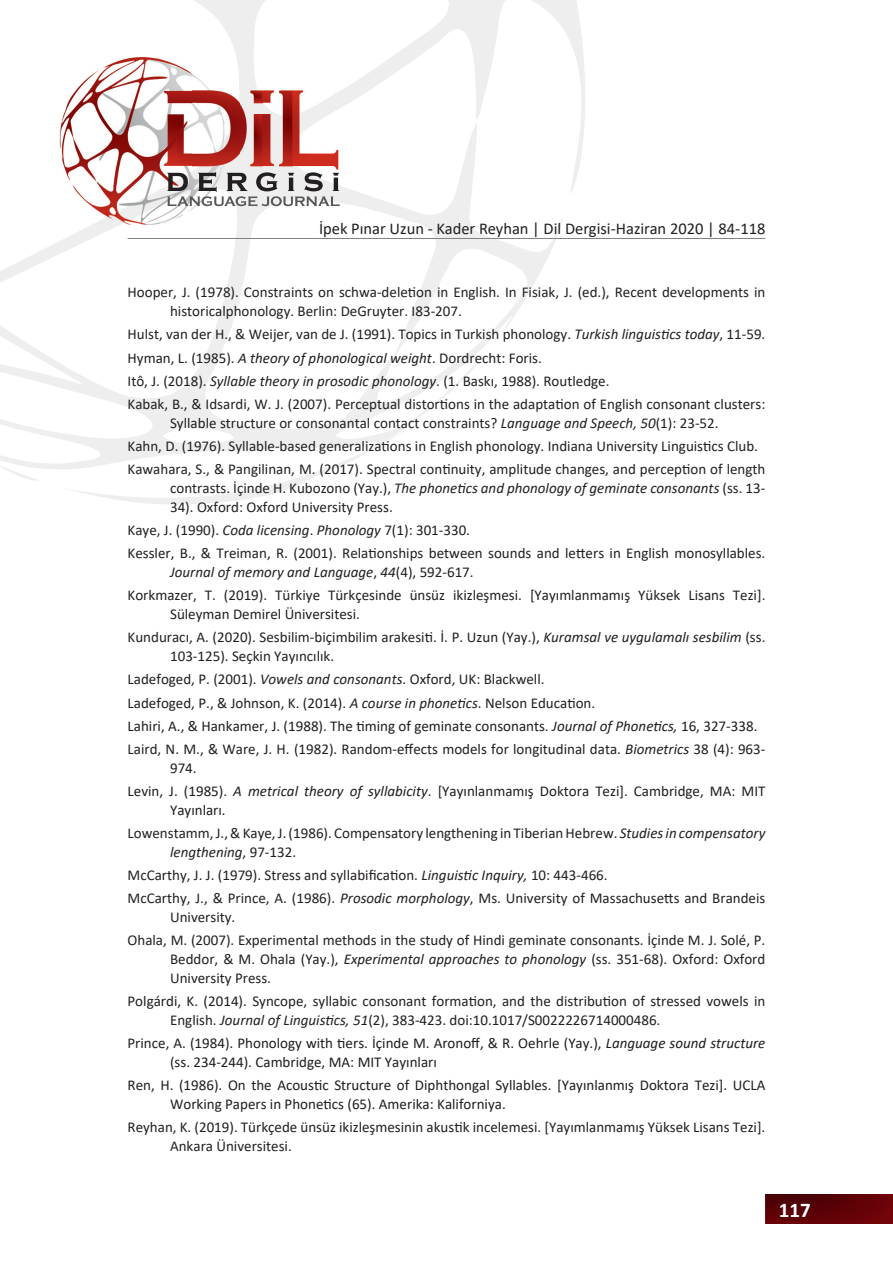
<style>
.page{position:relative;width:893px;height:1263px;background:#fff}
.page>*{position:absolute;margin:0;border:0;box-sizing:border-box;transform-origin:0 0}
.t1{font:700 21px "Calibri";color:#fff}
.t2{font:16.5px "Calibri";color:#231f20}
.t3{font:15px/23.1px "Calibri";color:#231f20}
.t4{font:15px/18.9px "Calibri";color:#211d1e}
.s1{font-style:italic}
.s2{color:#211d1e}
.s3{font-style:italic;color:#211d1e}
.s4{color:#231f20}
</style>
<div class="page">
<svg style="left:0;top:0;width:585px;height:504px"></svg>
<img style="left:192px;top:58px;width:35px;height:167px">
<img style="left:192px;top:91px;width:146px;height:79px">
<img style="left:279px;top:91px;width:13px;height:75px">
<img style="left:250px;top:114px;width:12px;height:52px">
<svg style="left:250px;top:91px;width:12px;height:13px"></svg>
<img style="left:192px;top:91px;width:47px;height:75px">
<img style="left:60px;top:57px;width:132px;height:168px">
<svg style="left:167px;top:172px;width:173px;height:34px;background:#b3b2b3"></svg>
<hr style="left:128px;top:238px;width:637px;height:1px;background:#808285">
<img style="left:765px;top:1194px;width:128px;height:30px">
<p class="t2" style="left:319px;top:217px;width:448px">İpek Pınar Uzun - Kader Reyhan | Dil Dergisi-Haziran 2020 | 84-118</p>
<p class="t3" style="left:170px;top:283px;width:597px;line-height:18.9px;text-indent:-43px">Hooper, J. (1978). Constraints on schwa-deletion in English. In Fisiak, J. (ed.), Recent developments in historicalphonology. Berlin: DeGruyter. I83-207.</p>
<p class="t3" style="left:128px;top:323px;width:639px">Hulst, van der H., &amp; Weijer, van de J. (1991). Topics in Turkish phonology. <span class="s1">Turkish linguistics today</span>, 11-59.<br><span class="s2">Hyman, L. (1985).</span> <span class="s3">A theory of phonological weight</span><span class="s2">. Dordrecht: Foris.<br></span>Itô, J. (2018). <span class="s1">Syllable theory in prosodic phonology</span>. (1. Baskı, 1988). Routledge.<br>Kabak, B., &amp; Idsardi, W. J. (2007). Perceptual distortions in the adaptation of English consonant clusters:</p>
<p class="t3" style="left:128px;top:411px;width:639px;text-align:center">Syllable structure or consonantal contact constraints? <span class="s1">Language and Speech, 50</span>(1): 23-52.<br>Kahn, D. (1976). Syllable-based generalizations in English phonology. Indiana University Linguistics Club.<br>Kawahara, S., &amp; Pangilinan, M. (2017). Spectral continuity, amplitude changes, and perception of length</p>
<p class="t3" style="left:170px;top:478px;width:597px;line-height:18.9px">contrasts. İçinde H. Kubozono (Yay.), <span class="s1">The phonetics and phonology of geminate consonants</span> (ss. 13-<br>34). Oxford: Oxford University Press.</p>
<p class="t3" style="left:128px;top:518px;width:639px">Kaye, J. (1990). <span class="s1">Coda licensing</span>. <span class="s1">Phonology</span> 7(1): 301-330.<br>Kessler, B., &amp; Treiman, R. (2001). Relationships between sounds and letters in English monosyllables.</p>
<p class="t3" style="left:128px;top:560px;width:639px;text-indent:43px"><span class="s1">Journal of memory and Language</span>, <span class="s1">44</span>(4), 592-617.<br>Korkmazer, T. (2019). Türkiye Türkçesinde ünsüz ikizleşmesi. [Yayımlanmamış Yüksek Lisans Tezi].</p>
<p class="t3" style="left:128px;top:602px;width:639px;text-indent:43px">Süleyman Demirel Üniversitesi.<br>Kunduracı, A. (2020). Sesbilim-biçimbilim arakesiti. İ. P. Uzun (Yay.), <span class="s1">Kuramsal ve uygulamalı sesbilim</span> (ss.</p>
<p class="t3" style="left:128px;top:644px;width:639px;text-indent:43px">103-125). Seçkin Yayıncılık.<br>Ladefoged, P. (2001). <span class="s1">Vowels and consonants</span>. Oxford, UK: Blackwell.<br>Ladefoged, P., &amp; Johnson, K. (2014). <span class="s1">A course in phonetics</span>. Nelson Education.<br><span class="s2">Lahiri, A., &amp; Hankamer, J. (1988). The timing of geminate consonants.</span> <span class="s3">Journal of Phonetics,</span> <span class="s2">16, 327-338.<br></span>Laird, N. M., &amp; Ware, J. H. (1982). Random-effects models for longitudinal data. <span class="s1">Biometrics</span> 38 (4): 963-</p>
<p class="t4" style="left:128px;top:756px;width:639px;line-height:23.1px;text-indent:43px"><span class="s4">974.<br></span>Levin, J. (1985). <span class="s1">A metrical theory of syllabicity</span>. [Yayınlanmamış Doktora Tezi]. Cambridge, MA: MIT</p>
<p class="t3" style="left:128px;top:798px;width:639px;text-indent:43px"><span class="s2">Yayınları.<br></span>Lowenstamm, J., &amp; Kaye, J. (1986). Compensatory lengthening in Tiberian Hebrew. <span class="s1">Studies in compensatory</span></p>
<p class="t3" style="left:128px;top:840px;width:639px;text-indent:43px"><span class="s1">lengthening</span>, 97-132.<br>McCarthy, J. J. (1979). Stress and syllabification. <span class="s1">Linguistic Inquiry,</span> 10: 443-466.<br>McCarthy, J., &amp; Prince, A. (1986). <span class="s1">Prosodic morphology</span>, Ms. University of Massachusetts and Brandeis</p>
<p class="t3" style="left:128px;top:905px;width:639px;text-indent:43px">University.<br>Ohala, M. (2007). Experimental methods in the study of Hindi geminate consonants. İçinde M. J. Solé, P.</p>
<p class="t3" style="left:170px;top:949px;width:597px;line-height:18.9px">Beddor, &amp; M. Ohala (Yay.), <span class="s1">Experimental approaches to phonology</span> (ss. 351-68). Oxford: Oxford<br>University Press.</p>
<p class="t3" style="left:170px;top:991px;width:597px;line-height:18.9px;text-indent:-43px"><span class="s2">Polgárdi, K. (2014).</span> Syncope, syllabic consonant formation, and the distribution of stressed vowels in<br>English. <span class="s1">Journal of Linguistics, 51</span>(2), 383-423. doi:10.1017/S0022226714000486.</p>
<p class="t4" style="left:170px;top:1033px;width:597px;text-indent:-43px">Prince, A. (1984). Phonology with tiers. İçinde M. Aronoff, &amp; R. Oehrle (Yay.), <span class="s1">Language sound structure </span>(ss. 234-244). Cambridge, MA: MIT Yayınları</p>
<p class="t4" style="left:170px;top:1075px;width:597px;text-indent:-43px">Ren, H. (1986). On the Acoustic Structure of Diphthongal Syllables. [Yayınlanmış Doktora Tezi]. UCLA<br>Working Papers in Phonetics (65). Amerika: Kaliforniya.</p>
<p class="t3" style="left:170px;top:1117px;width:597px;line-height:18.9px;text-indent:-43px">Reyhan, K. (2019). Türkçede ünsüz ikizleşmesinin akustik incelemesi. [Yayımlanmamış Yüksek Lisans Tezi].<br>Ankara Üniversitesi.</p>
<h1 class="t1" style="left:779px;top:1195px;width:33px">117</h1>
</div>
